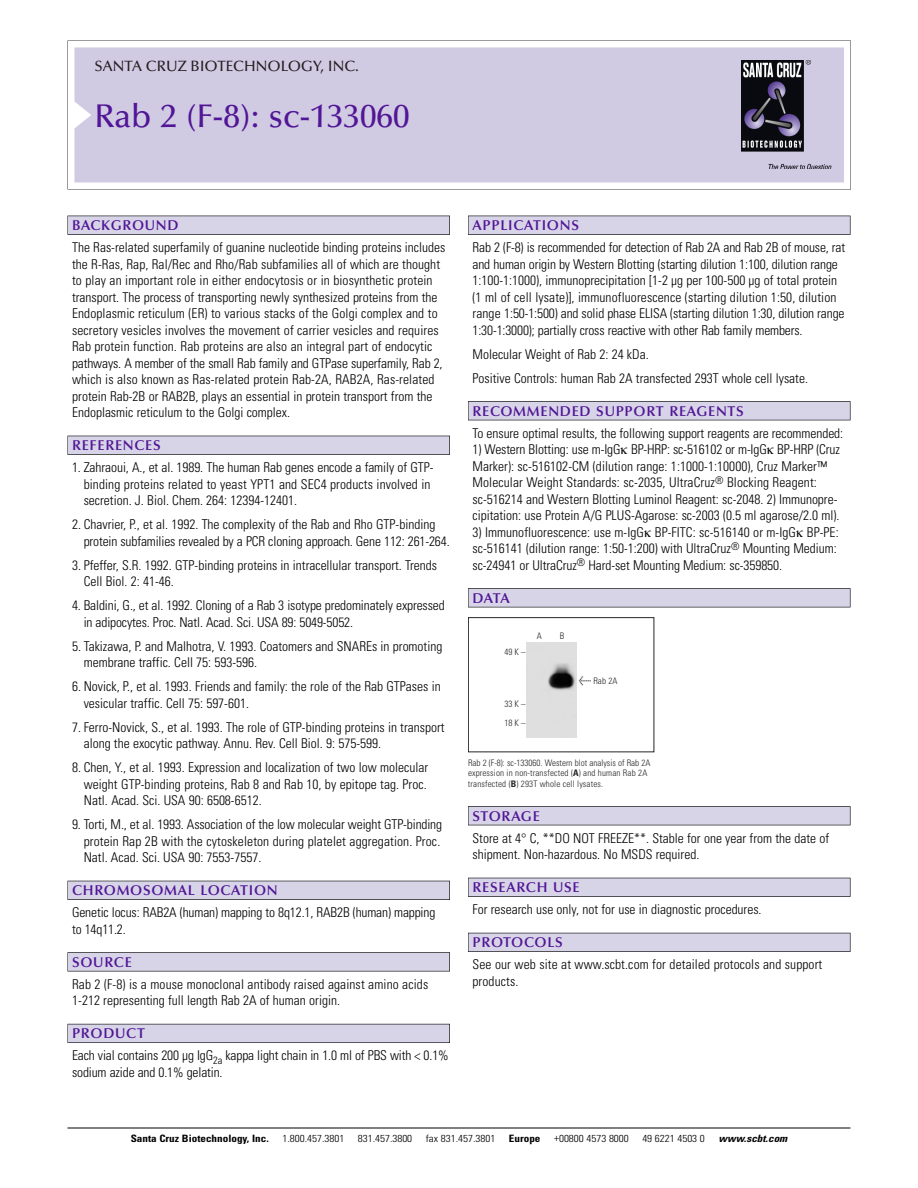
<style>
.page{position:relative;width:918px;height:1188px;background:#fff}
.page>*{position:absolute;margin:0;border:0;box-sizing:border-box;transform-origin:0 0}
.t1{font:500 33px "Optima";color:#511695}
.t2{font:500 15px "Optima";color:#231f20}
.t3{font:600 14.25px "Optima";letter-spacing:.05em;color:#511695}
.t4{font:300 condensed 13.5px/16.5px "Univers";color:#000}
.t5{font:300 condensed 10.2px "Univers";color:#000;scale:1.1 1}
.t6{font:700 condensed 10.2px "Univers";color:#000;scale:1.1 1}
.t7{font:italic 700 condensed 10.2px "Univers";color:#000;scale:1.1 1}
.t8{font:300 condensed 9px/10.5px "Univers";letter-spacing:.015em;color:#272627}
.s1{font-family:"Meta Plus";font-weight:400;font-stretch:normal;font-size:10.5px}
.s2{font-weight:700}
</style>
<div class="page">
<svg style="left:74px;top:41px;width:777px;height:148px"></svg>
<div style="left:74px;top:47px;width:770px;height:135px;background:#d1cae3"></div>
<img style="left:741px;top:60px;width:90px;height:108px">
<div style="left:68px;top:216px;width:382px;height:19px;background:#535256"></div>
<div style="left:68px;top:216px;width:381px;height:18px;background:#d7d4e8"></div>
<div style="left:68px;top:436px;width:382px;height:19px;background:#525156"></div>
<div style="left:68px;top:436px;width:381px;height:18px;background:#d7d4e8"></div>
<div style="left:68px;top:881px;width:382px;height:19px;background:#515057"></div>
<div style="left:68px;top:881px;width:381px;height:18px;background:#d7d4e8"></div>
<div style="left:68px;top:952px;width:382px;height:19px;background:#575659"></div>
<div style="left:68px;top:953px;width:381px;height:18px;background:#d7d4e8"></div>
<div style="left:68px;top:1024px;width:382px;height:19px;background:#595860"></div>
<div style="left:68px;top:1024px;width:381px;height:18px;background:#d7d4e8"></div>
<div style="left:468px;top:216px;width:382px;height:19px;background:#535256"></div>
<div style="left:468px;top:216px;width:382px;height:18px;background:#d7d4e8"></div>
<div style="left:468px;top:401px;width:382px;height:19px;background:#515155"></div>
<div style="left:468px;top:402px;width:382px;height:18px;background:#d7d4e8"></div>
<div style="left:468px;top:588px;width:382px;height:19px;background:#545357"></div>
<div style="left:468px;top:589px;width:382px;height:18px;background:#d7d4e8"></div>
<div style="left:468px;top:806px;width:382px;height:19px;background:#515155"></div>
<div style="left:468px;top:807px;width:382px;height:18px;background:#d7d4e8"></div>
<div style="left:468px;top:878px;width:382px;height:19px;background:#515057"></div>
<div style="left:468px;top:878px;width:382px;height:18px;background:#d7d4e8"></div>
<div style="left:468px;top:933px;width:382px;height:19px;background:#535259"></div>
<div style="left:468px;top:933px;width:382px;height:18px;background:#d7d4e8"></div>
<hr style="left:68px;top:1128px;width:782px;height:1px;background:#000">
<div style="left:468px;top:617px;width:186px;height:135px;border:1px solid #272627"></div>
<img style="left:527px;top:642px;width:50px;height:96px">
<p class="t2" style="left:94px;top:60px;width:266px">SANTA CRUZ BIOTECHNOLOGY, INC.</p>
<p class="t1" style="left:94px;top:102px;width:317px">Rab 2 (F-8): sc-133060</p>
<p class="t3" style="left:72px;top:219px;width:108px">BACKGROUND</p>
<p class="t4" style="left:72px;top:240px;width:375px">The Ras-related superfamily of guanine nucleotide binding proteins includes the R-Ras, Rap, Ral/Rec and Rho/Rab subfamilies all of which are thought to play an important role in either endocytosis or in biosynthetic protein transport. The process of transporting newly synthesized proteins from the Endoplasmic reticulum (ER) to various stacks of the Golgi complex and to secretory vesicles involves the movement of carrier vesicles and requires Rab protein function. Rab proteins are also an integral part of endocytic pathways. A member of the small Rab family and GTPase superfamily, Rab 2, which is also known as Ras-related protein Rab-2A, RAB2A, Ras-related protein Rab-2B or RAB2B, plays an essential in protein transport from the Endoplasmic reticulum to the Golgi complex.</p>
<p class="t3" style="left:72px;top:439px;width:90px">REFERENCES</p>
<p class="t4" style="left:84px;top:460px;width:351px;text-indent:-12px">1. Zahraoui, A., et al. 1989. The human Rab genes encode a family of GTP&shy;binding proteins related to yeast YPT1 and SEC4 products involved in secretion. J. Biol. Chem. 264: 12394-12401.</p>
<p class="t4" style="left:84px;top:517px;width:367px;text-indent:-12px">2. Chavrier, P., et al. 1992. The complexity of the Rab and Rho GTP-binding protein subfamilies revealed by a PCR cloning approach. Gene 112: 261-264.</p>
<p class="t4" style="left:84px;top:558px;width:355px;text-indent:-12px">3. Pfeffer, S.R. 1992. GTP-binding proteins in intracellular transport. Trends<br>Cell Biol. 2: 41-46.</p>
<p class="t4" style="left:84px;top:598px;width:363px;text-indent:-12px">4. Baldini, G., et al. 1992. Cloning of a Rab 3 isotype predominately expressed in adipocytes. Proc. Natl. Acad. Sci. USA 89: 5049-5052.</p>
<p class="t4" style="left:84px;top:639px;width:360px;text-indent:-12px">5. Takizawa, P. and Malhotra, V. 1993. Coatomers and SNAREs in promoting membrane traffic. Cell 75: 593-596.</p>
<p class="t4" style="left:84px;top:679px;width:358px;text-indent:-12px">6. Novick, P., et al. 1993. Friends and family: the role of the Rab GTPases in vesicular traffic. Cell 75: 597-601.</p>
<p class="t4" style="left:84px;top:720px;width:362px;text-indent:-12px">7. Ferro-Novick, S., et al. 1993. The role of GTP-binding proteins in transport along the exocytic pathway. Annu. Rev. Cell Biol. 9: 575-599.</p>
<p class="t4" style="left:84px;top:760px;width:346px;text-align:justify;text-indent:-12px">8. Chen, Y., et al. 1993. Expression and localization of two low molecular weight GTP-binding proteins, Rab 8 and Rab 10, by epitope tag. Proc.<br>Natl. Acad. Sci. USA 90: 6508-6512.</p>
<p class="t4" style="left:84px;top:817px;width:360px;text-indent:-12px">9. Torti, M., et al. 1993. Association of the low molecular weight GTP-binding protein Rap 2B with the cytoskeleton during platelet aggregation. Proc.<br>Natl. Acad. Sci. USA 90: 7553-7557.</p>
<p class="t3" style="left:72px;top:884px;width:207px">CHROMOSOMAL LOCATION</p>
<p class="t4" style="left:72px;top:906px;width:365px">Genetic locus: RAB2A (human) mapping to 8q12.1, RAB2B (human) mapping to 14q11.2.</p>
<p class="t3" style="left:72px;top:956px;width:61px">SOURCE</p>
<p class="t4" style="left:72px;top:977px;width:358px">Rab 2 (F-8) is a mouse monoclonal antibody raised against amino acids<br>1-212 representing full length Rab 2A of human origin.</p>
<p class="t3" style="left:72px;top:1027px;width:74px">PRODUCT</p>
<p class="t4" style="left:72px;top:1049px;width:378px">Each vial contains 200 µg IgG<sub>2a</sub> kappa light chain in 1.0 ml of PBS with &lt; 0.1% sodium azide and 0.1% gelatin.</p>
<p class="t3" style="left:473px;top:219px;width:108px">APPLICATIONS</p>
<p class="t4" style="left:473px;top:240px;width:374px">Rab 2 (F-8) is recommended for detection of Rab 2A and Rab 2B of mouse, rat and human origin by Western Blotting (starting dilution 1:100, dilution range 1:100-1:1000), immunoprecipitation [1-2 µg per 100-500 µg of total protein (1 ml of cell lysate)], immunofluorescence (starting dilution 1:50, dilution range 1:50-1:500) and solid phase ELISA (starting dilution 1:30, dilution range 1:30-1:3000); partially cross reactive with other Rab family members.</p>
<p class="t4" style="left:473px;top:347px;width:178px">Molecular Weight of Rab 2: 24 kDa.</p>
<p class="t4" style="left:473px;top:371px;width:337px">Positive Controls: human Rab 2A transfected 293T whole cell lysate.</p>
<p class="t3" style="left:473px;top:405px;width:273px">RECOMMENDED SUPPORT REAGENTS</p>
<p class="t4" style="left:473px;top:426px;width:372px">To ensure optimal results, the following support reagents are recommended:</p>
<p class="t4" style="left:473px;top:442px;width:369px">1) Western Blotting: use m-IgG BP-HRP: sc-516102 or m-IgG BP-HRP (Cruz Marker): sc-516102-CM (dilution range: 1:1000-1:10000), Cruz Marker™ Molecular Weight Standards: sc-2035, UltraCruz<sup>®</sup> Blocking Reagent: sc-516214 and Western Blotting Luminol Reagent: sc-2048. 2) Immunopre&shy;cipitation: use Protein A/G PLUS-Agarose: sc-2003 (0.5 ml agarose/2.0 ml).</p>
<p class="t4" style="left:473px;top:525px;width:368px">3) Immunofluorescence: use m-IgG BP-FITC: sc-516140 or m-IgG BP-PE: sc-516141 (dilution range: 1:50-1:200) with UltraCruz<sup>®</sup> Mounting Medium: sc-24941 or UltraCruz<sup>®</sup> Hard-set Mounting Medium: sc-359850.</p>
<p class="t3" style="left:473px;top:592px;width:39px">DATA</p>
<p class="t8" style="left:505px;top:647px;width:22px">49K–</p>
<p class="t8" style="left:537px;top:632px;width:7px">A</p>
<p class="t8" style="left:560px;top:632px;width:6px">B</p>
<p class="t8" style="left:505px;top:695px;width:22px;line-height:19px">33K–<br>18K–</p>
<p class="t8" style="left:579px;top:677px;width:40px"><span class="s1">&lt;</span> Rab 2A</p>
<p class="t8" style="left:468px;top:758px;width:184px">Rab 2 (F-8): sc-133060. Western blot analysis of Rab 2A expression in non-transfected (<span class="s2">A</span>) and human Rab 2A transfected (<span class="s2">B</span>) 293T whole cell lysates.</p>
<p class="t3" style="left:473px;top:810px;width:69px">STORAGE</p>
<p class="t4" style="left:473px;top:831px;width:358px">Store at 4° C, **DO NOT FREEZE**. Stable for one year from the date of shipment. Non-hazardous. No MSDS required.</p>
<p class="t3" style="left:473px;top:881px;width:109px">RESEARCH USE</p>
<p class="t4" style="left:473px;top:903px;width:291px">For research use only, not for use in diagnostic procedures.</p>
<p class="t3" style="left:473px;top:936px;width:92px">PROTOCOLS</p>
<p class="t4" style="left:473px;top:958px;width:351px">See our web site at www.scbt.com for detailed protocols and support products.</p>
<p class="t6" style="left:131px;top:1135px;width:127px">Santa Cruz Biotechnology, Inc.</p>
<p class="t5" style="left:282px;top:1135px;width:58px">1.800.457.3801</p>
<p class="t5" style="left:358px;top:1135px;width:51px">831.457.3800</p>
<p class="t5" style="left:426px;top:1135px;width:65px">fax 831.457.3801</p>
<p class="t6" style="left:509px;top:1135px;width:30px">Europe</p>
<p class="t5" style="left:554px;top:1135px;width:69px">+00800 4573 8000</p>
<p class="t5" style="left:642px;top:1135px;width:58px">49 6221 4503 0</p>
<p class="t7" style="left:719px;top:1135px;width:66px">www.scbt.com</p>
</div>
